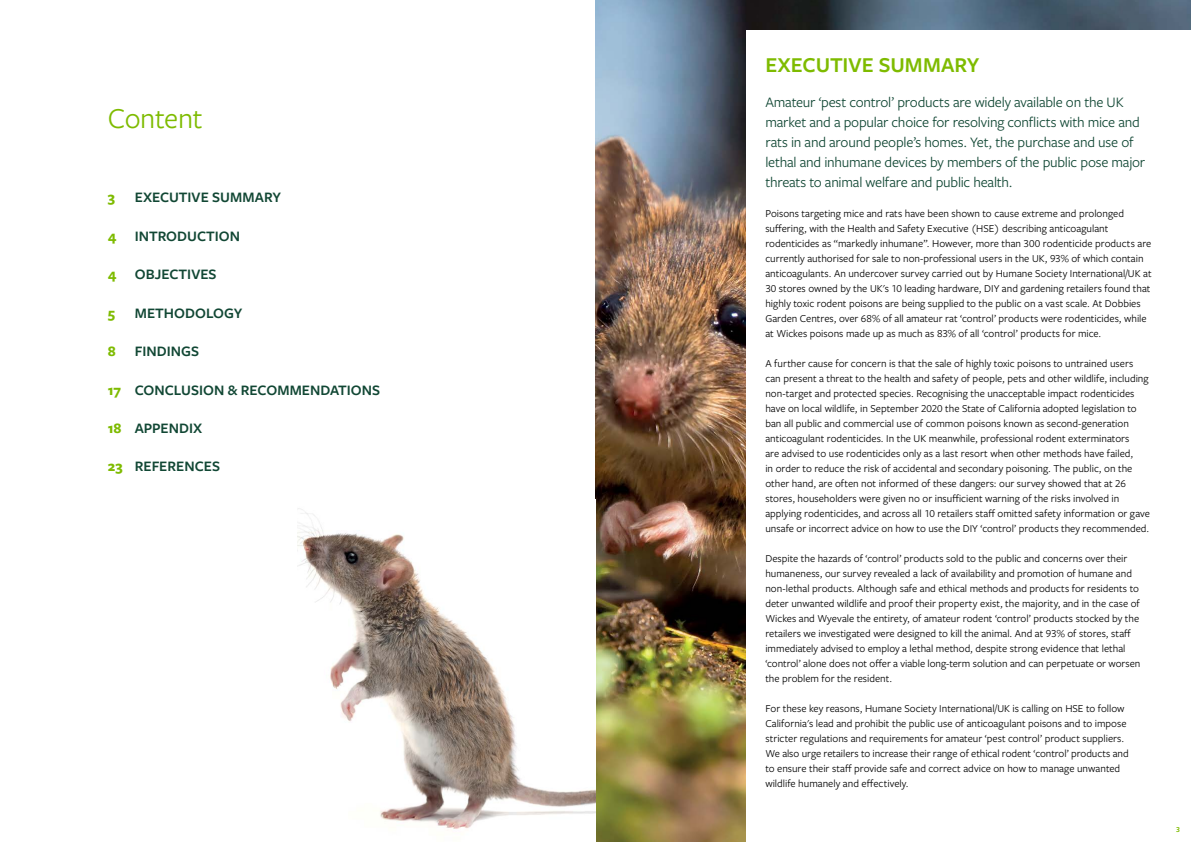
<style>
.page{position:relative;width:1191px;height:842px;background:#fff}
.page>*{position:absolute;margin:0;border:0;box-sizing:border-box;transform-origin:0 0}
.t1{font:30px "Freight Sans Pro";letter-spacing:-.01em;color:#7ebb00}
.t2{font:600 22px "Freight Sans Pro";color:#7ebb00}
.t3{font:15px/20px "Freight Sans Pro";letter-spacing:-.015em;color:#114734}
.t4{font:600 15px "Freight Sans Pro";color:#114734}
.t5{font:700 15px "Freight Sans Pro";color:#7ebb00}
.t6{font:11px/15px "Freight Sans Pro";color:#000}
.t7{font:700 7px "Frutiger";color:#7ebb00}
.s1{font-weight:700;color:#7ebb00}
</style>
<div class="page">
<img style="left:595px;top:0;width:596px;height:842px">
<div style="left:746px;top:30px;width:445px;height:812px;background:#fff"></div>
<img style="left:298px;top:508px;width:297px;height:321px">
<h1 class="t1" style="left:108px;top:99px;width:96px">Content</h1>
<h3 class="t5" style="left:108px;top:187px;width:9px">3</h3>
<h3 class="t4" style="left:135px;top:187px;width:148px">EXECUTIVE SUMMARY</h3>
<h3 class="t4" style="left:108px;top:226px;width:134px"><span class="s1">4</span> INTRODUCTION</h3>
<h3 class="t4" style="left:108px;top:264px;width:110px"><span class="s1">4</span> OBJECTIVES</h3>
<h3 class="t5" style="left:108px;top:302px;width:9px">5</h3>
<h3 class="t4" style="left:135px;top:303px;width:109px">METHODOLOGY</h3>
<h3 class="t5" style="left:108px;top:341px;width:10px">8</h3>
<h3 class="t4" style="left:135px;top:341px;width:66px">FINDINGS</h3>
<h3 class="t4" style="left:108px;top:379px;width:274px"><span class="s1">17</span> CONCLUSION &amp; RECOMMENDATIONS</h3>
<h3 class="t4" style="left:108px;top:418px;width:96px"><span class="s1">18</span> APPENDIX</h3>
<h3 class="t4" style="left:108px;top:456px;width:114px"><span class="s1">23</span> REFERENCES</h3>
<h2 class="t2" style="left:765px;top:50px;width:215px">EXECUTIVE SUMMARY</h2>
<p class="t3" style="left:765px;top:92px;width:381px">Amateur ‘pest control’ products are widely available on the UK market and a popular choice for resolving conflicts with mice and rats in and around people’s homes. Yet, the purchase and use of lethal and inhumane devices by members of the public pose major threats to animal welfare and public health.</p>
<p class="t6" style="left:765px;top:205px;width:388px">Poisons targeting mice and rats have been shown to cause extreme and prolonged suffering, with the Health and Safety Executive (HSE) describing anticoagulant rodenticides as “markedly inhumane”. However, more than 300 rodenticide products are currently authorised for sale to non-professional users in the UK, 93% of which contain anticoagulants. An undercover survey carried out by Humane Society International/UK at 30 stores owned by the UK's 10 leading hardware, DIY and gardening retailers found that highly toxic rodent poisons are being supplied to the public on a vast scale. At Dobbies Garden Centres, over 68% of all amateur rat ‘control’ products were rodenticides, while at Wickes poisons made up as much as 83% of all ‘control’ products for mice.</p>
<p class="t6" style="left:765px;top:356px;width:386px">A further cause for concern is that the sale of highly toxic poisons to untrained users can present a threat to the health and safety of people, pets and other wildlife, including non-target and protected species. Recognising the unacceptable impact rodenticides have on local wildlife, in September 2020 the State of California adopted legislation to ban all public and commercial use of common poisons known as second-generation anticoagulant rodenticides. In the UK meanwhile, professional rodent exterminators<br>are advised to use rodenticides only as a last resort when other methods have failed,<br>in order to reduce the risk of accidental and secondary poisoning. The public, on the other hand, are often not informed of these dangers: our survey showed that at 26 stores, householders were given no or insufficient warning of the risks involved in applying rodenticides, and across all 10 retailers staff omitted safety information or gave unsafe or incorrect advice on how to use the DIY ‘control’ products they recommended.</p>
<p class="t6" style="left:765px;top:551px;width:376px">Despite the hazards of ‘control’ products sold to the public and concerns over their humaneness, our survey revealed a lack of availability and promotion of humane and non-lethal products. Although safe and ethical methods and products for residents to deter unwanted wildlife and proof their property exist, the majority, and in the case of Wickes and Wyevale the entirety, of amateur rodent ‘control’ products stocked by the retailers we investigated were designed to kill the animal. And at 93% of stores, staff immediately advised to employ a lethal method, despite strong evidence that lethal ‘control’ alone does not offer a viable long-term solution and can perpetuate or worsen the problem for the resident.</p>
<p class="t6" style="left:765px;top:701px;width:365px">For these key reasons, Humane Society International/UK is calling on HSE to follow California's lead and prohibit the public use of anticoagulant poisons and to impose stricter regulations and requirements for amateur ‘pest control’ product suppliers.<br>We also urge retailers to increase their range of ethical rodent ‘control’ products and to ensure their staff provide safe and correct advice on how to manage unwanted wildlife humanely and effectively.</p>
<p class="t7" style="left:1176px;top:825px;width:5px">3</p>
</div>
